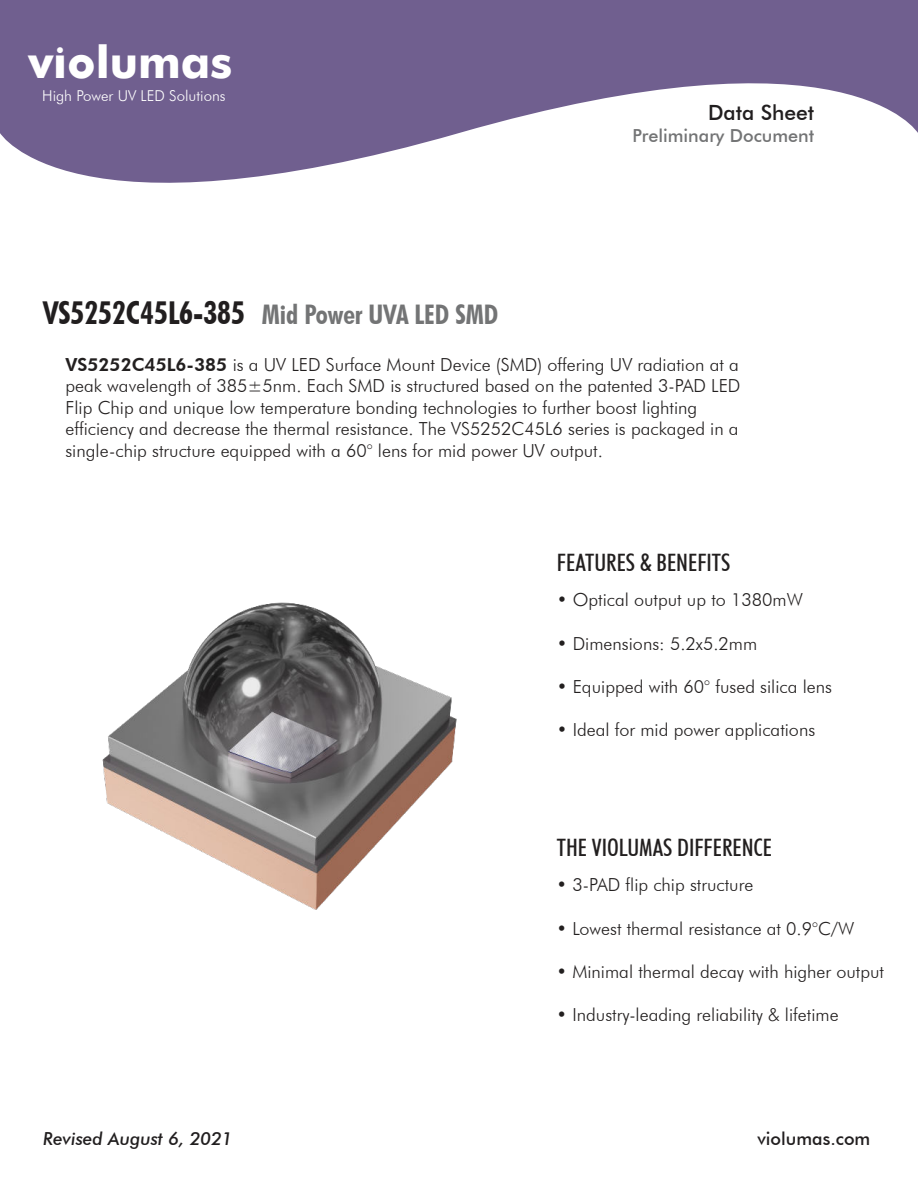
<style>
.page{position:relative;width:918px;height:1188px;background:#fff}
.page>*{position:absolute;margin:0;border:0;box-sizing:border-box;transform-origin:0 0}
.t1{font:700 45px "Futura";color:#fff}
.t2{font:700 condensed 27px "Futura BT";color:#737475}
.t3{font:500 condensed 24px "Futura BT";color:#221f1f}
.t4{font:500 21px "Futura BT";color:#211e1f}
.t5{font:300 18px/21.6px "Futura BT";color:#221f1f}
.t6{font:500 18px "Futura BT";color:#737475}
.t7{font:italic 500 18px "Futura BT";color:#211e1f}
.t8{font:500 18px "Futura BT";color:#211e1f}
.t9{font:300 15px "Futura BT";color:#fff}
.s1{font-size:31.5px;color:#211e1f}
.s2{font-weight:800}
</style>
<div class="page">
<svg style="left:0;top:0;width:918px;height:183px;fill:#705f8f"></svg>
<img style="left:102px;top:602px;width:355px;height:308px">
<h1 class="t1" style="left:28px;top:36px;width:206px">violumas</h1>
<p class="t9" style="left:42px;top:89px;width:185px">High Power UV LED Solutions</p>
<p class="t4" style="left:708px;top:104px;width:108px">Data Sheet</p>
<p class="t6" style="left:632px;top:129px;width:183px">Preliminary Document</p>
<h2 class="t2" style="left:43px;top:304px;width:457px"><span class="s1">VS5252C45L6-385</span> Mid Power UVA LED SMD</h2>
<p class="t5" style="left:65px;top:355px;width:677px"><span class="s2">VS5252C45L6-385</span> is a UV LED Surface Mount Device (SMD) offering UV radiation at a peak wavelength of 385±5nm. Each SMD is structured based on the patented 3-PAD LED Flip Chip and unique low temperature bonding technologies to further boost lighting efficiency and decrease the thermal resistance. The VS5252C45L6 series is packaged in a single-chip structure equipped with a 60° lens for mid power UV output.</p>
<h3 class="t3" style="left:557px;top:553px;width:175px">FEATURES &amp; BENEFITS</h3>
<p class="t5" style="left:557px;top:591px;width:247px">ï Optical output up to 1380mW</p>
<p class="t5" style="left:557px;top:634px;width:202px">ï Dimensions: 5.2x5.2mm</p>
<p class="t5" style="left:557px;top:677px;width:277px">ï Equipped with 60° fused silica lens</p>
<p class="t5" style="left:557px;top:720px;width:260px">ï Ideal for mid power applications</p>
<h3 class="t3" style="left:557px;top:837px;width:217px">THE VIOLUMAS DIFFERENCE</h3>
<p class="t7" style="left:43px;top:1132px;width:190px">Revised August 6, 2021</p>
<p class="t5" style="left:557px;top:876px;width:198px">ï 3-PAD flip chip structure</p>
<p class="t5" style="left:557px;top:919px;width:299px">ï Lowest thermal resistance at 0.9°C/W</p>
<p class="t5" style="left:557px;top:962px;width:329px">ï Minimal thermal decay with higher output</p>
<p class="t5" style="left:557px;top:1005px;width:284px">ï Industry-leading reliability &amp; lifetime</p>
<p class="t8" style="left:757px;top:1132px;width:114px">violumas.com</p>
</div>
